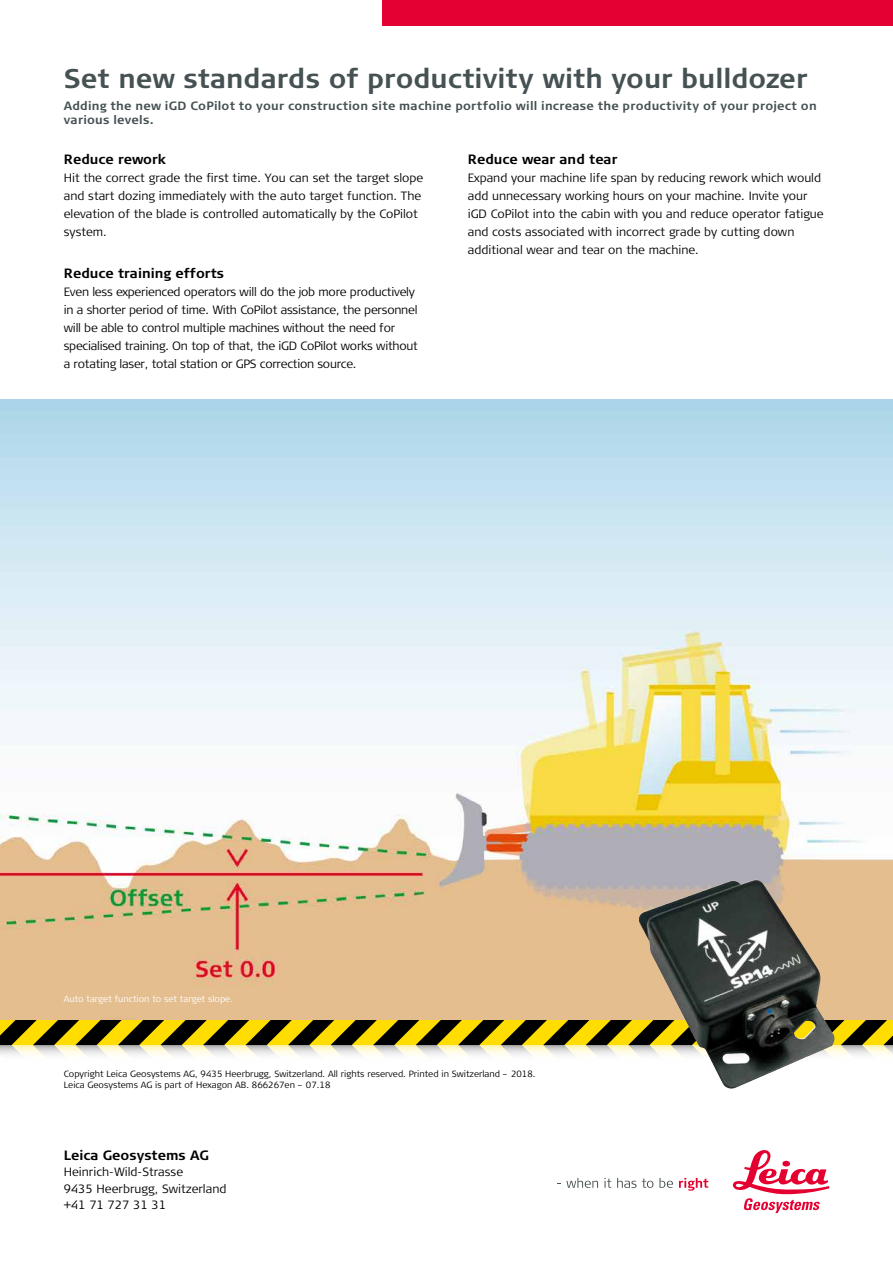
<style>
.page{position:relative;width:893px;height:1263px;background:#fff}
.page>*{position:absolute;margin:0;border:0;box-sizing:border-box;transform-origin:0 0}
.t1{font:700 27px "Signa Column";color:#465154}
.t2{font:700 13.5px "Signa Normal";color:#000}
.t3{font:700 13.5px "Signa Column";color:#000}
.t4{font:300 12px/18px "Signa Normal";color:#000}
.t5{font:300 12px/18px "Signa Normal";letter-spacing:-.02em;color:#000}
.t6{font:700 12px/13.5px "Signa Column";letter-spacing:.02em;color:#465154}
.t7{font:300 12px/16.5px "Signa Column";color:#000}
.t8{font:300 9px/10.5px "Signa Column";color:#000}
.t9{font:300 9px "Signa Column";color:#fff}
.s1{color:#020203}
</style>
<div class="page">
<svg style="left:0;top:1019px;width:893px;height:51px"></svg>
<svg style="left:557px;top:1178px;width:41px;height:10px"></svg>
<svg style="left:604px;top:1178px;width:7px;height:10px"></svg>
<svg style="left:617px;top:1178px;width:36px;height:10px"></svg>
<svg style="left:659px;top:1178px;width:14px;height:10px"></svg>
<svg style="left:679px;top:1178px;width:29px;height:12px"></svg>
<svg style="left:733px;top:1150px;width:96px;height:63px"></svg>
<img style="left:0;top:400px;width:893px;height:619px">
<div style="left:383px;top:0;width:510px;height:26px;background:#e40031"></div>
<img style="left:649px;top:880px;width:106px;height:30px">
<h1 class="t1" style="left:64px;top:61px;width:745px">Set new standards of productivity with your bulldozer</h1>
<p class="t6" style="left:64px;top:99px;width:754px">Adding the new iGD CoPilot to your construction site machine portfolio will increase the productivity of your project on various levels.</p>
<p class="t2" style="left:64px;top:151px;width:104px">Reduce rework</p>
<p class="t4" style="left:64px;top:169px;width:361px">Hit the correct grade the first time. You can set the target slope and start dozing immediately with the auto target function. The elevation of the blade is controlled automatically by the CoPilot system.</p>
<p class="t2" style="left:64px;top:265px;width:162px">Reduce training efforts</p>
<p class="t5" style="left:64px;top:283px;width:356px">Even less experienced operators will do the job more productively in a shorter period of time. With CoPilot assistance, the personnel will be able to control multiple machines without the need for specialised training. On top of that, the iGD CoPilot works without a rotating laser, total station or GPS correction source.</p>
<p class="t2" style="left:468px;top:151px;width:151px">Reduce wear and tear</p>
<p class="t4" style="left:468px;top:169px;width:357px">Expand your machine life span by reducing rework which would add unnecessary working hours on your machine. Invite your iGD CoPilot into the cabin with you and reduce operator fatigue and costs associated with incorrect grade by cutting down additional wear and tear on the machine.</p>
<p class="t9" style="left:64px;top:993px;width:171px">Auto target function to set target slope.</p>
<p class="t8" style="left:64px;top:1069px;width:473px">Copyright Leica Geosystems AG, 9435 Heerbrugg, Switzerland. All rights reserved. Printed in Switzerland – 2018.<br>Leica Geosystems AG is part of Hexagon AB. 866267e<span class="s1">n</span> – 07.18</p>
<p class="t3" style="left:64px;top:1146px;width:147px">Leica Geosystems AG</p>
<p class="t7" style="left:64px;top:1164px;width:164px">Heinrich-Wild-Strasse<br>9435 Heerbrugg, Switzerland +41 71 727 31 31</p>
</div>
